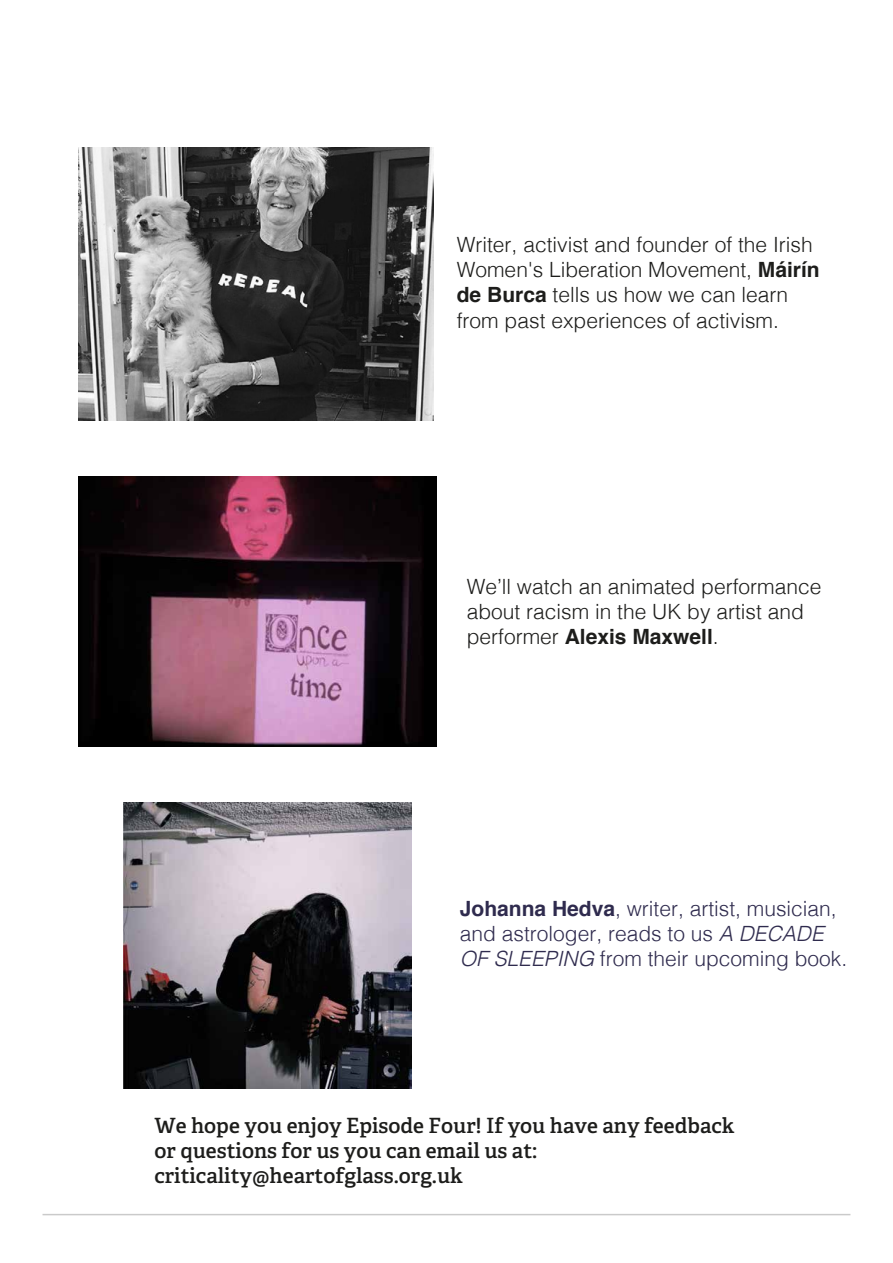
<style>
.page{position:relative;width:893px;height:1263px;background:#fff}
.page>*{position:absolute;margin:0;border:0;box-sizing:border-box;transform-origin:0 0}
.t1{font:300 21px/25.2px "Helvetica";color:#1d1d1b}
.t2{font:21px/25.2px "Adelle PE Sb";color:#1d1d1b}
.t3{font:300 21px/25.2px "Helvetica";color:#2f2b4e}
.s1{font-weight:700}
.s2{font-style:italic}
</style>
<div class="page">
<hr style="left:43px;top:1214px;width:807px;height:1px;background:#cacaca">
<img style="left:78px;top:476px;width:358px;height:270px">
<img style="left:78px;top:147px;width:356px;height:274px">
<img style="left:124px;top:802px;width:288px;height:286px">
<p class="t1" style="left:457px;top:230px;width:364px">Writer, activist and founder of the Irish Women's Liberation Movement, <span class="s1">Máirín de Burca</span> tells us how we can learn from past experiences of activism.</p>
<p class="t1" style="left:467px;top:572px;width:356px">We’ll watch an animated performance about racism in the UK by artist and performer <span class="s1">Alexis Maxwell</span>.</p>
<p class="t3" style="left:460px;top:894px;width:389px"><span class="s1">Johanna Hedva</span>, writer, artist, musician, and astrologer, reads to us <span class="s2">A DECADE<br>OF SLEEPING</span> from their upcoming book.</p>
<p class="t2" style="left:154px;top:1112px;width:582px">We hope you enjoy Episode Four! If you have any feedback or questions for us you can email us at: criticality@heartofglass.org.uk</p>
</div>
